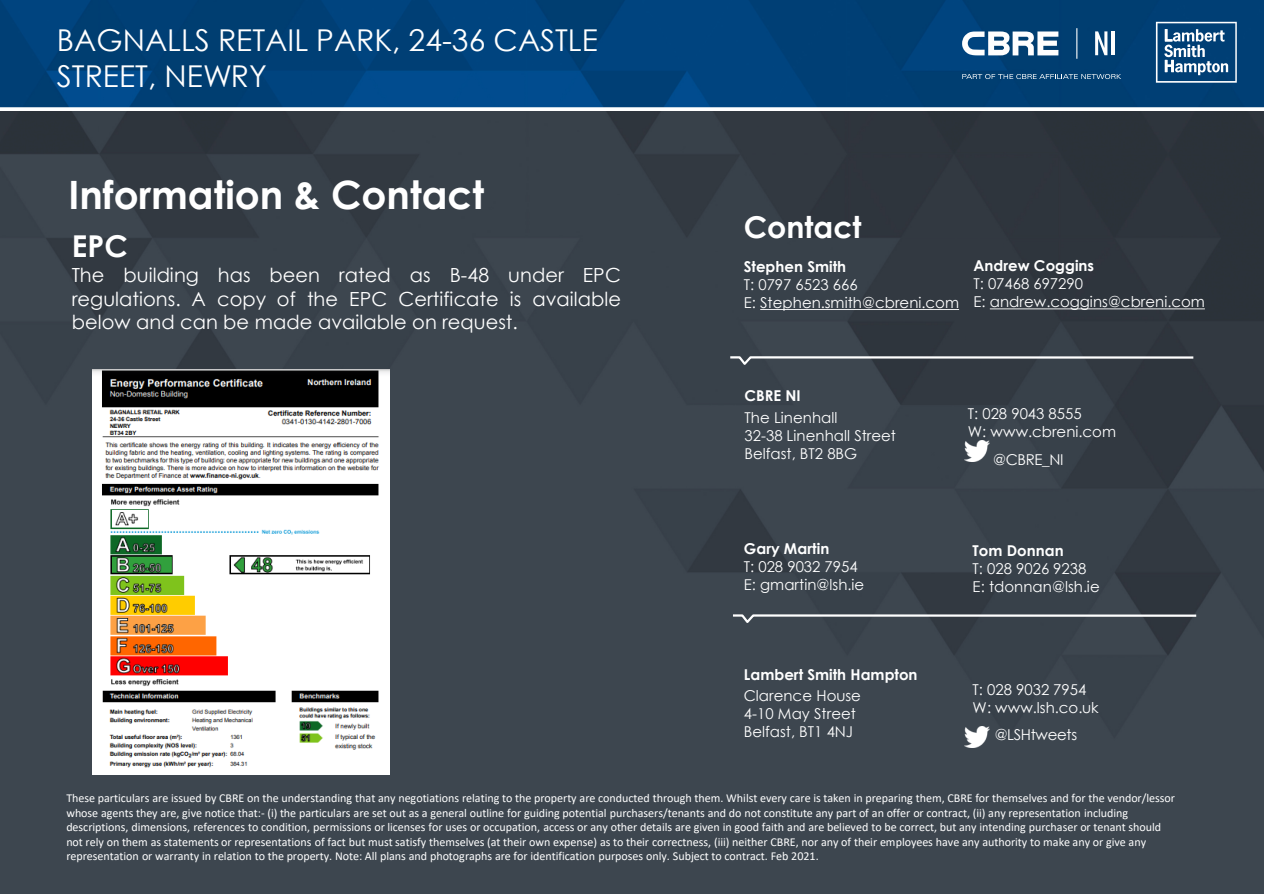
<style>
.page{position:relative;width:1264px;height:894px;background:#fff}
.page>*{position:absolute;margin:0;border:0;box-sizing:border-box;transform-origin:0 0}
.t1{font:700 39px "Century Gothic";color:#fff}
.t2{font:30px/36px "Century Gothic";color:#fff}
.t3{font:700 30px "Century Gothic";color:#fff}
.t4{font:19.5px/23.4px "Century Gothic";color:#fff;text-align:justify}
.t5{font:15px "Century Gothic";color:#fff}
.t6{font:700 15px "Century Gothic";color:#fff}
.t7{font:15px "Century Gothic";letter-spacing:-.02em;color:#fff}
.t8{font:12px/14.4px "Calibri";letter-spacing:-.005em;color:#fff}
</style>
<div class="page">
<img style="left:0;top:0;width:1263px;height:893px">
<hr style="left:0;top:108px;width:1263px;height:3px;background:#fff">
<svg style="left:961px;top:31px;width:97px;height:24px"></svg>
<svg style="left:1094px;top:31px;width:20px;height:24px"></svg>
<hr style="left:1076px;top:28px;width:1px;height:31px;background:#fefefe">
<svg style="left:962px;top:74px;width:158px;height:5px"></svg>
<svg style="left:1155px;top:22px;width:81px;height:61px"></svg>
<svg style="left:727px;top:355px;width:468px;height:12px;background:#5a6167"></svg>
<svg style="left:730px;top:613px;width:468px;height:12px;background:#5e646c"></svg>
<img style="left:964px;top:726px;width:25px;height:21px">
<img style="left:964px;top:441px;width:25px;height:20px">
<img style="left:92px;top:369px;width:297px;height:405px">
<svg style="left:760px;top:309px;width:198px;height:1px"></svg>
<svg style="left:989px;top:308px;width:215px;height:1px"></svg>
<h2 class="t2" style="left:57px;top:22px;width:542px">BAGNALLS RETAIL PARK, 24-36 CASTLE<br>STREET, NEWRY</h2>
<p class="t1" style="left:68px;top:165px;width:417px">Information &amp; Contact</p>
<p class="t3" style="left:72px;top:223px;width:58px">EPC</p>
<p class="t4" style="left:72px;top:263px;width:550px">The building has been rated as B-48 under EPC regulations. A copy of the EPC Certificate is available below and can be made available on request.</p>
<p class="t3" style="left:743px;top:204px;width:119px">Contact</p>
<p class="t6" style="left:743px;top:255px;width:104px">Stephen Smith</p>
<p class="t5" style="left:743px;top:274px;width:115px">T: 0797 6523 666</p>
<p class="t5" style="left:743px;top:292px;width:217px">E: Stephen.smith@cbreni.com</p>
<p class="t6" style="left:973px;top:254px;width:122px">Andrew Coggins</p>
<p class="t5" style="left:973px;top:273px;width:111px">T: 07468 697290</p>
<p class="t5" style="left:973px;top:291px;width:233px">E: andrew.coggins@cbreni.com</p>
<p class="t6" style="left:744px;top:384px;width:58px">CBRE NI</p>
<p class="t5" style="left:744px;top:406px;width:94px">The Linenhall</p>
<p class="t5" style="left:744px;top:424px;width:153px">32-38 Linenhall Street</p>
<p class="t5" style="left:744px;top:442px;width:114px">Belfast, BT2 8BG</p>
<p class="t6" style="left:743px;top:537px;width:87px">Gary Martin</p>
<p class="t5" style="left:743px;top:556px;width:115px">T: 028 9032 7954</p>
<p class="t5" style="left:743px;top:574px;width:122px">E: gmartin@lsh.ie</p>
<p class="t6" style="left:743px;top:662px;width:175px">Lambert Smith Hampton</p>
<p class="t5" style="left:743px;top:685px;width:118px">Clarence House</p>
<p class="t5" style="left:743px;top:703px;width:113px">4-10 May Street</p>
<p class="t5" style="left:743px;top:721px;width:111px">Belfast, BT1 4NJ</p>
<p class="t5" style="left:967px;top:402px;width:115px">T: 028 9043 8555</p>
<p class="t5" style="left:967px;top:420px;width:150px">W: www.cbreni.com</p>
<p class="t5" style="left:992px;top:449px;width:72px">@CBRE_NI</p>
<p class="t6" style="left:972px;top:539px;width:93px">Tom Donnan</p>
<p class="t5" style="left:972px;top:558px;width:115px">T: 028 9026 9238</p>
<p class="t5" style="left:972px;top:576px;width:129px">E: tdonnan@lsh.ie</p>
<p class="t5" style="left:972px;top:678px;width:115px">T: 028 9032 7954</p>
<p class="t5" style="left:972px;top:696px;width:128px">W: www.lsh.co.uk</p>
<p class="t7" style="left:994px;top:724px;width:84px">@LSHtweets</p>
<p class="t8" style="left:66px;top:790px;width:1109px">These particulars are issued by CBRE on the understanding that any negotiations relating to the property are conducted through them. Whilst every care is taken in preparing them, CBRE for themselves and for the vendor/lessor whose agents they are, give notice that:- (i) the particulars are set out as a general outline for guiding potential purchasers/tenants and do not constitute any part of an offer or contract, (ii) any representation including descriptions, dimensions, references to condition, permissions or licenses for uses or occupation, access or any other details are given in good faith and are believed to be correct, but any intending purchaser or tenant should not rely on them as statements or representations of fact but must satisfy themselves (at their own expense) as to their correctness, (iii) neither CBRE, nor any of their employees have any authority to make any or give any representation or warranty in relation to the property. Note: All plans and photographs are for identification purposes only. Subject to contract. Feb 2021.</p>
</div>
